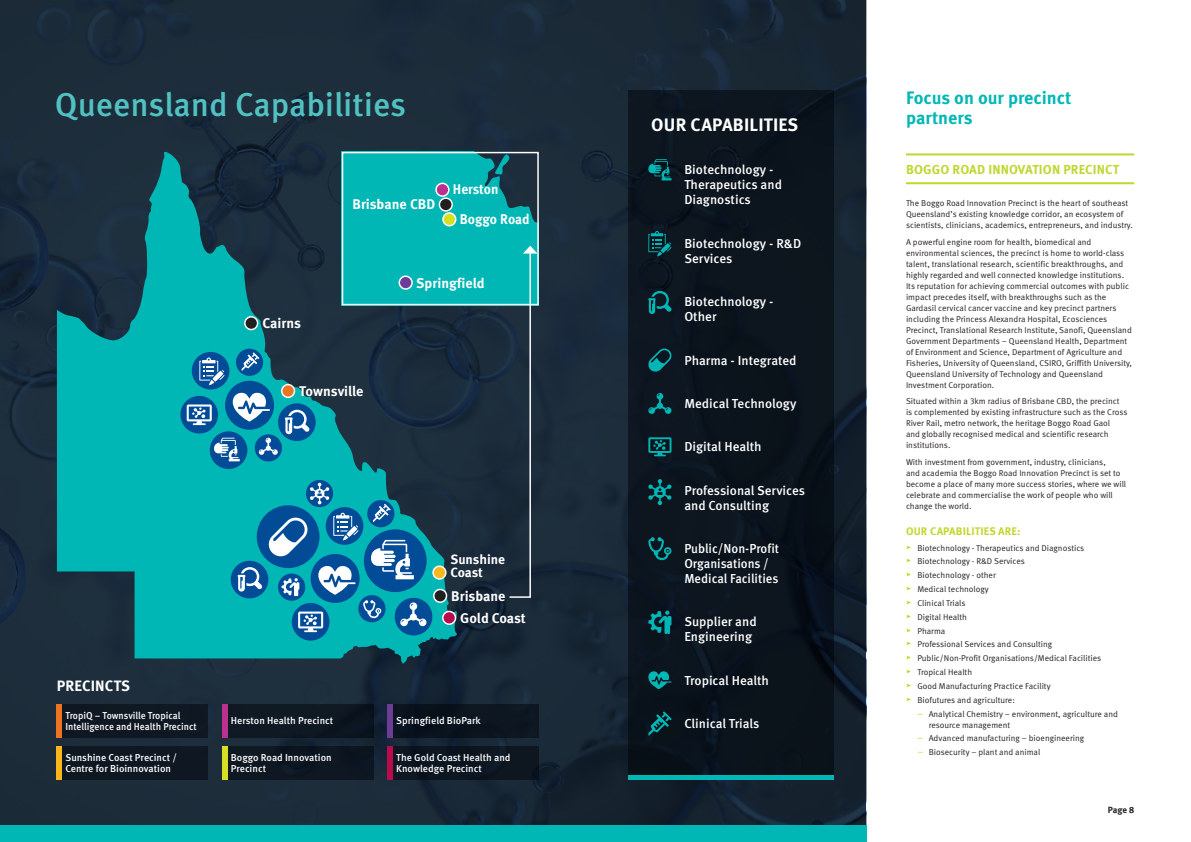
<style>
.page{position:relative;width:1191px;height:842px;background:#fff}
.page>*{position:absolute;margin:0;border:0;box-sizing:border-box;transform-origin:0 0}
.t1{font:500 33px "Meta Pro";color:#51c2c2}
.t2{font:700 18px/20px "Meta Pro";color:#00b7b6}
.t3{font:700 18px "Meta Pro";letter-spacing:.01em;color:#fff}
.t4{font:700 15px "Meta Pro";letter-spacing:.01em;color:#fff}
.t5{font:700 14.1px "Meta Pro";color:#fff}
.t6{font:700 14.1px "Meta Pro";color:#fff;scale:.95 1}
.t7{font:700 14px "Meta Pro";letter-spacing:-.005em;color:#fff}
.t8{font:700 13.4px/13.6px "Meta Pro";letter-spacing:-.005em;color:#fff}
.t9{font:500 13px/15px "Meta Pro";color:#fff}
.t10{font:500 13px/15px "Meta Pro";color:#fff;scale:.96 1}
.t11{font:700 13px "Meta Pro";letter-spacing:.01em;color:#c1d72f}
.Directory_-_subheading{font:700 11px "Meta Pro";letter-spacing:.01em;color:#c1d72f}
.t12{font:500 10px/11px "Meta Pro";color:#fff}
.t13{font:500 10px/11px "Meta Pro";color:#fff;scale:.95 1}
.t14{font:700 9px "Meta Pro";color:#231f20}
.BODY{font:8.5px/11px "Meta Pro Norm";color:#231f20}
.s1{font-size:10px;color:#c1d72f}
</style>
<div class="page">
<div style="left:0;top:0;width:866px;height:842px;background:linear-gradient(to right,#1e2f3d,#162432)"></div>
<div style="left:628px;top:91px;width:205px;height:686px;background:#0b151d"></div>
<div style="left:57px;top:704px;width:151px;height:34px;background:#0f1822"></div>
<div style="left:57px;top:704px;width:5px;height:34px;background:#ec7523"></div>
<div style="left:57px;top:746px;width:151px;height:34px;background:#0f1822"></div>
<div style="left:57px;top:746px;width:5px;height:34px;background:#f9b71c"></div>
<div style="left:222px;top:704px;width:151px;height:34px;background:#0f1923"></div>
<div style="left:222px;top:704px;width:5px;height:34px;background:#bb318d"></div>
<div style="left:222px;top:746px;width:151px;height:34px;background:#0e1822"></div>
<div style="left:222px;top:746px;width:5px;height:34px;background:#d6df21"></div>
<div style="left:387px;top:704px;width:152px;height:34px;background:#071624"></div>
<div style="left:387px;top:704px;width:6px;height:34px;background:#6c3c97"></div>
<div style="left:387px;top:746px;width:152px;height:34px;background:#071624"></div>
<div style="left:387px;top:746px;width:6px;height:34px;background:#b80a4d"></div>
<svg style="left:648px;top:537px;width:23px;height:23px"></svg>
<svg style="left:648px;top:393px;width:23px;height:21px"></svg>
<svg style="left:648px;top:437px;width:23px;height:19px"></svg>
<svg style="left:648px;top:671px;width:23px;height:18px"></svg>
<svg style="left:648px;top:711px;width:23px;height:25px"></svg>
<svg style="left:648px;top:479px;width:24px;height:26px"></svg>
<svg style="left:648px;top:611px;width:23px;height:23px"></svg>
<div style="left:628px;top:775px;width:205px;height:5px;background:#00b7b6"></div>
<svg style="left:648px;top:348px;width:24px;height:24px"></svg>
<svg style="left:648px;top:159px;width:23px;height:21px"></svg>
<svg style="left:648px;top:231px;width:23px;height:25px"></svg>
<svg style="left:648px;top:291px;width:23px;height:23px"></svg>
<svg style="left:57px;top:152px;width:401px;height:511px;background:#09868b"></svg>
<div style="left:395px;top:598px;width:37px;height:37px;background:#014b97;border-radius:50%"></div>
<div style="left:292px;top:603px;width:37px;height:38px;background:#014b97;border-radius:50%"></div>
<svg style="left:180px;top:396px;width:38px;height:38px"></svg>
<svg style="left:187px;top:151px;width:352px;height:481px;background:#176d7c"></svg>
<div style="left:0;top:826px;width:866px;height:16px;background:#00b7b6"></div>
<hr style="left:906px;top:182px;width:228px;height:2px;background:#c1d72f">
<hr style="left:906px;top:153px;width:228px;height:2px;background:#c1d72f">
<p class="t1" style="left:55px;top:79px;width:353px">Queensland Capabilities</p>
<p class="t5" style="left:352px;top:193px;width:84px">Brisbane CBD</p>
<p class="t6" style="left:453px;top:178px;width:49px">Herston</p>
<p class="t6" style="left:460px;top:208px;width:75px">Boggo Road</p>
<p class="t7" style="left:262px;top:312px;width:40px">Cairns</p>
<p class="t7" style="left:299px;top:380px;width:66px">Townsville</p>
<p class="t5" style="left:416px;top:272px;width:70px">Springfield</p>
<p class="t4" style="left:57px;top:674px;width:75px">PRECINCTS</p>
<p class="t13" style="left:65px;top:709px;width:140px">TropiQ – Townsville Tropical<br>Intelligence and Health Precinct</p>
<p class="t12" style="left:65px;top:751px;width:113px">Sunshine Coast Precinct /<br>Centre for Bioinnovation</p>
<p class="t12" style="left:231px;top:714px;width:104px">Herston Health Precinct</p>
<p class="t12" style="left:231px;top:751px;width:102px">Boggo Road Innovation<br>Precinct</p>
<p class="t8" style="left:450px;top:551px;width:56px">Sunshine<br>Coast</p>
<p class="t7" style="left:460px;top:607px;width:67px">Gold Coast</p>
<p class="t7" style="left:451px;top:585px;width:56px">Brisbane</p>
<p class="t12" style="left:396px;top:714px;width:86px">Springfield BioPark</p>
<p class="t12" style="left:396px;top:751px;width:116px">The Gold Coast Health and<br>Knowledge Precinct</p>
<p class="t3" style="left:651px;top:111px;width:148px">OUR CAPABILITIES</p>
<p class="t9" style="left:684px;top:162px;width:99px">Biotechnology -<br>Therapeutics and<br>Diagnostics</p>
<p class="t9" style="left:684px;top:235px;width:118px">Biotechnology - R&amp;D<br>Services</p>
<p class="t9" style="left:684px;top:293px;width:91px">Biotechnology -<br>Other</p>
<p class="t9" style="left:684px;top:352px;width:114px">Pharma - Integrated</p>
<p class="t9" style="left:684px;top:395px;width:114px">Medical Technology</p>
<p class="t9" style="left:684px;top:438px;width:79px">Digital Health</p>
<p class="t9" style="left:684px;top:482px;width:122px">Professional Services and Consulting</p>
<p class="t10" style="left:684px;top:540px;width:100px">Public/Non-Profit<br>Organisations /<br>Medical Facilities</p>
<p class="t9" style="left:684px;top:614px;width:74px">Supplier and<br>Engineering</p>
<p class="t9" style="left:684px;top:672px;width:86px">Tropical Health</p>
<p class="t9" style="left:684px;top:715px;width:77px">Clinical Trials</p>
<h2 class="t2" style="left:906px;top:87px;width:167px">Focus on our precinct partners</h2>
<h3 class="t11" style="left:906px;top:159px;width:215px">BOGGO ROAD INNOVATION PRECINCT</h3>
<p class="BODY" style="left:906px;top:197px;width:228px">The Boggo Road Innovation Precinct is the heart of southeast<br>Queensland’s existing knowledge corridor, an ecosystem of scientists, clinicians, academics, entrepreneurs, and industry.</p>
<p class="BODY" style="left:906px;top:236px;width:227px">A powerful engine room for health, biomedical and environmental sciences, the precinct is home to world-class talent, translational research, scientific breakthroughs, and highly regarded and well connected knowledge institutions.<br>Its reputation for achieving commercial outcomes with public impact precedes itself, with breakthroughs such as the Gardasil cervical cancer vaccine and key precinct partners including the Princess Alexandra Hospital, Ecosciences Precinct, Translational Research Institute, Sanofi, Queensland Government Departments – Queensland Health, Department of Environment and Science, Department of Agriculture and Fisheries, University of Queensland, CSIRO, Griffith University, Queensland University of Technology and Queensland Investment Corporation.</p>
<p class="BODY" style="left:906px;top:395px;width:223px">Situated within a 3km radius of Brisbane CBD, the precinct is complemented by existing infrastructure such as the Cross River Rail, metro network, the heritage Boggo Road Gaol<br>and globally recognised medical and scientific research institutions.</p>
<p class="BODY" style="left:906px;top:456px;width:222px">With investment from government, industry, clinicians,<br>and academia the Boggo Road Innovation Precinct is set to become a place of many more success stories, where we will celebrate and commercialise the work of people who will change the world.</p>
<p class="Directory_-_subheading" style="left:906px;top:523px;width:116px">OUR CAPABILITIES ARE:</p>
<p class="BODY" style="left:906px;top:542px;width:180px"><span class="s1">▸</span> Biotechnology - Therapeutics and Diagnostics</p>
<p class="BODY" style="left:906px;top:555px;width:120px"><span class="s1">▸</span> Biotechnology - R&amp;D Services</p>
<p class="BODY" style="left:906px;top:569px;width:91px"><span class="s1">▸</span> Biotechnology - other</p>
<p class="BODY" style="left:906px;top:583px;width:84px"><span class="s1">▸</span> Medical technology</p>
<p class="BODY" style="left:906px;top:597px;width:61px"><span class="s1">▸</span> Clinical Trials</p>
<p class="BODY" style="left:906px;top:611px;width:63px"><span class="s1">▸</span> Digital Health</p>
<p class="BODY" style="left:906px;top:625px;width:41px"><span class="s1">▸</span> Pharma</p>
<p class="BODY" style="left:906px;top:638px;width:148px"><span class="s1">▸</span> Professional Services and Consulting</p>
<p class="BODY" style="left:906px;top:652px;width:197px"><span class="s1">▸</span> Public/Non-Profit Organisations/Medical Facilities</p>
<p class="BODY" style="left:906px;top:666px;width:68px"><span class="s1">▸</span> Tropical Health</p>
<p class="BODY" style="left:906px;top:680px;width:146px"><span class="s1">▸</span> Good Manufacturing Practice Facility</p>
<p class="BODY" style="left:906px;top:694px;width:110px"><span class="s1">▸</span> Biofutures and agriculture:</p>
<p class="BODY" style="left:928px;top:708px;width:191px;text-indent:-11px"><span class="s1">–</span> Analytical Chemistry – environment, agriculture and resource management</p>
<p class="BODY" style="left:917px;top:732px;width:168px"><span class="s1">–</span> Advanced manufacturing – bioengineering</p>
<p class="BODY" style="left:917px;top:746px;width:124px"><span class="s1">–</span> Biosecurity – plant and animal</p>
<p class="t14" style="left:1107px;top:803px;width:28px">Page 8</p>
</div>
